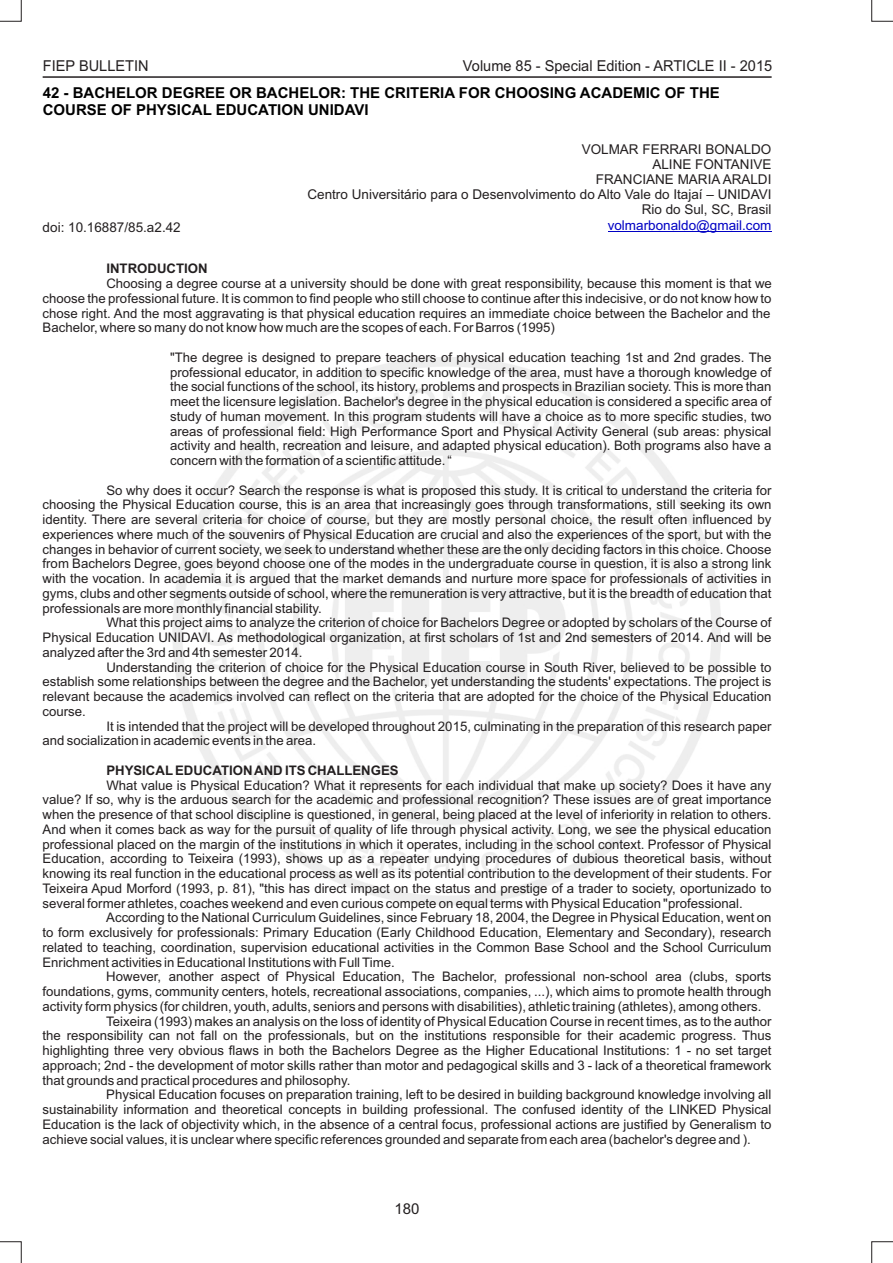
<style>
.page{position:relative;width:893px;height:1263px;background:#fff}
.page>*{position:absolute;margin:0;border:0;box-sizing:border-box;transform-origin:0 0}
.t1{font:700 15px/16.8px "Arial";color:#000}
.t2{font:15px "Arial";color:#231f20}
.t3{font:13.5px/15.1px "Arial";color:#231f20;text-align:right}
.t4{font:13.5px "Arial";color:#0000c4}
.t5{font:13.2px/14.7px "Arial";color:#231f20;text-align:justify}
.t6{font:700 13.2px "Arial";color:#231f20}
</style>
<div class="page">
<svg style="left:871px;top:0;width:22px;height:22px"></svg>
<svg style="left:0;top:0;width:22px;height:22px"></svg>
<svg style="left:0;top:1241px;width:22px;height:22px"></svg>
<svg style="left:871px;top:1241px;width:22px;height:22px"></svg>
<hr style="left:43px;top:76px;width:729px;height:2px;background:#231f20">
<hr style="left:608px;top:231px;width:163px;height:1px;background:#0000c4">
<p class="t2" style="left:43px;top:60px;width:107px">FIEP BULLETIN</p>
<p class="t2" style="left:463px;top:60px;width:311px">Volume 85 - Special Edition - ARTICLE II - 2015</p>
<p class="t1" style="left:43px;top:86px;width:679px">42 - BACHELOR DEGREE OR BACHELOR: THE CRITERIA FOR CHOOSING ACADEMIC OF THE<br>COURSE OF PHYSICAL EDUCATION UNIDAVI</p>
<p class="t3" style="left:307px;top:143px;width:465px">VOLMAR FERRARI BONALDO<br>ALINE FONTANIVE<br>FRANCIANE MARIA ARALDI<br>Centro Universitário para o Desenvolvimento do Alto Vale do Itajaí – UNIDAVI<br>Rio do Sul, SC, Brasil</p>
<p class="t3" style="left:43px;top:221px;width:140px">doi: 10.16887/85.a2.42</p>
<p class="t4" style="left:608px;top:220px;width:165px">volmarbonaldo@gmail.com</p>
<p class="t6" style="left:106px;top:264px;width:103px">INTRODUCTION</p>
<p class="t5" style="left:43px;top:277px;width:731px;text-indent:64px">Choosing a degree course at a university should be done with great responsibility, because this moment is that we choose the professional future. It is common to find people who still choose to continue after this indecisive, or do not know how to chose right. And the most aggravating is that physical education requires an immediate choice between the Bachelor and the Bachelor, where so many do not know how much are the scopes of each. For Barros (1995)</p>
<p class="t5" style="left:170px;top:351px;width:603px">"The degree is designed to prepare teachers of physical education teaching 1st and 2nd grades. The professional educator, in addition to specific knowledge of the area, must have a thorough knowledge of the social functions of the school, its history, problems and prospects in Brazilian society. This is more than meet the licensure legislation. Bachelor's degree in the physical education is considered a specific area of study of human movement. In this program students will have a choice as to more specific studies, two areas of professional field: High Performance Sport and Physical Activity General (sub areas: physical activity and health, recreation and leisure, and adapted physical education). Both programs also have a concern with the formation of a scientific attitude. “</p>
<p class="t5" style="left:106px;top:484px;width:667px">So why does it occur? Search the response is what is proposed this study. It is critical to understand the criteria for</p>
<p class="t5" style="left:43px;top:499px;width:730px">choosing the Physical Education course, this is an area that increasingly goes through transformations, still seeking its own</p>
<p class="t5" style="left:43px;top:513px;width:730px">identity. There are several criteria for choice of course, but they are mostly personal choice, the result often influenced by</p>
<p class="t5" style="left:43px;top:528px;width:730px">experiences where much of the souvenirs of Physical Education are crucial and also the experiences of the sport, but with the</p>
<p class="t5" style="left:43px;top:543px;width:730px">changes in behavior of current society, we seek to understand whether these are the only deciding factors in this choice. Choose</p>
<p class="t5" style="left:43px;top:558px;width:730px">from Bachelors Degree, goes beyond choose one of the modes in the undergraduate course in question, it is also a strong link</p>
<p class="t5" style="left:43px;top:572px;width:730px">with the vocation. In academia it is argued that the market demands and nurture more space for professionals of activities in</p>
<p class="t5" style="left:43px;top:587px;width:730px">gyms, clubs and other segments outside of school, where the remuneration is very attractive, but it is the breadth of education that</p>
<p class="t5" style="left:43px;top:602px;width:281px">professionals are more monthly financial stability.</p>
<p class="t5" style="left:106px;top:617px;width:667px">What this project aims to analyze the criterion of choice for Bachelors Degree or adopted by scholars of the Course of</p>
<p class="t5" style="left:43px;top:631px;width:730px">Physical Education UNIDAVI. As methodological organization, at first scholars of 1st and 2nd semesters of 2014. And will be</p>
<p class="t5" style="left:43px;top:646px;width:261px">analyzed after the 3rd and 4th semester 2014.</p>
<p class="t5" style="left:106px;top:661px;width:667px">Understanding the criterion of choice for the Physical Education course in South River, believed to be possible to</p>
<p class="t5" style="left:43px;top:676px;width:730px">establish some relationships between the degree and the Bachelor, yet understanding the students' expectations. The project is</p>
<p class="t5" style="left:43px;top:690px;width:730px">relevant because the academics involved can reflect on the criteria that are adopted for the choice of the Physical Education</p>
<p class="t5" style="left:43px;top:705px;width:45px">course.</p>
<p class="t5" style="left:106px;top:720px;width:667px">It is intended that the project will be developed throughout 2015, culminating in the preparation of this research paper</p>
<p class="t5" style="left:43px;top:735px;width:275px">and socialization in academic events in the area.</p>
<p class="t6" style="left:106px;top:765px;width:294px">PHYSICALEDUCATION AND ITS CHALLENGES</p>
<p class="t5" style="left:106px;top:779px;width:667px">What value is Physical Education? What it represents for each individual that make up society? Does it have any</p>
<p class="t5" style="left:43px;top:793px;width:730px">value? If so, why is the arduous search for the academic and professional recognition? These issues are of great importance</p>
<p class="t5" style="left:43px;top:808px;width:730px">when the presence of that school discipline is questioned, in general, being placed at the level of inferiority in relation to others.</p>
<p class="t5" style="left:43px;top:823px;width:730px">And when it comes back as way for the pursuit of quality of life through physical activity. Long, we see the physical education</p>
<p class="t5" style="left:43px;top:838px;width:730px">professional placed on the margin of the institutions in which it operates, including in the school context. Professor of Physical</p>
<p class="t5" style="left:43px;top:852px;width:730px">Education, according to Teixeira (1993), shows up as a repeater undying procedures of dubious theoretical basis, without</p>
<p class="t5" style="left:43px;top:867px;width:730px">knowing its real function in the educational process as well as its potential contribution to the development of their students. For</p>
<p class="t5" style="left:43px;top:882px;width:730px">Teixeira Apud Morford (1993, p. 81), "this has direct impact on the status and prestige of a trader to society, oportunizado to</p>
<p class="t5" style="left:43px;top:897px;width:702px">several former athletes, coaches weekend and even curious compete on equal terms with Physical Education "professional.</p>
<p class="t5" style="left:106px;top:911px;width:667px">According to the National Curriculum Guidelines, since February 18, 2004, the Degree in Physical Education, went on</p>
<p class="t5" style="left:43px;top:926px;width:730px">to form exclusively for professionals: Primary Education (Early Childhood Education, Elementary and Secondary), research</p>
<p class="t5" style="left:43px;top:941px;width:730px">related to teaching, coordination, supervision educational activities in the Common Base School and the School Curriculum</p>
<p class="t5" style="left:43px;top:956px;width:354px">Enrichment activities in Educational Institutions with Full Time.</p>
<p class="t5" style="left:106px;top:970px;width:667px">However, another aspect of Physical Education, The Bachelor, professional non-school area (clubs, sports</p>
<p class="t5" style="left:43px;top:985px;width:730px">foundations, gyms, community centers, hotels, recreational associations, companies, ...), which aims to promote health through</p>
<p class="t5" style="left:42px;top:1000px;width:720px">activity form physics (for children, youth, adults, seniors and persons with disabilities), athletic training (athletes), among others.</p>
<p class="t5" style="left:106px;top:1015px;width:667px">Teixeira (1993) makes an analysis on the loss of identity of Physical Education Course in recent times, as to the author</p>
<p class="t5" style="left:42px;top:1029px;width:730px">the responsibility can not fall on the professionals, but on the institutions responsible for their academic progress. Thus</p>
<p class="t5" style="left:42px;top:1044px;width:730px">highlighting three very obvious flaws in both the Bachelors Degree as the Higher Educational Institutions: 1 - no set target</p>
<p class="t5" style="left:42px;top:1059px;width:730px">approach; 2nd - the development of motor skills rather than motor and pedagogical skills and 3 - lack of a theoretical framework</p>
<p class="t5" style="left:42px;top:1074px;width:309px">that grounds and practical procedures and philosophy.</p>
<p class="t5" style="left:106px;top:1088px;width:667px">Physical Education focuses on preparation training, left to be desired in building background knowledge involving all</p>
<p class="t5" style="left:42px;top:1103px;width:730px">sustainability information and theoretical concepts in building professional. The confused identity of the LINKED Physical</p>
<p class="t5" style="left:42px;top:1118px;width:730px">Education is the lack of objectivity which, in the absence of a central focus, professional actions are justified by Generalism to</p>
<p class="t5" style="left:42px;top:1133px;width:710px">achieve social values, it is unclear where specific references grounded and separate from each area (bachelor's degree and ).</p>
<p class="t2" style="left:395px;top:1203px;width:27px">180</p>
</div>
